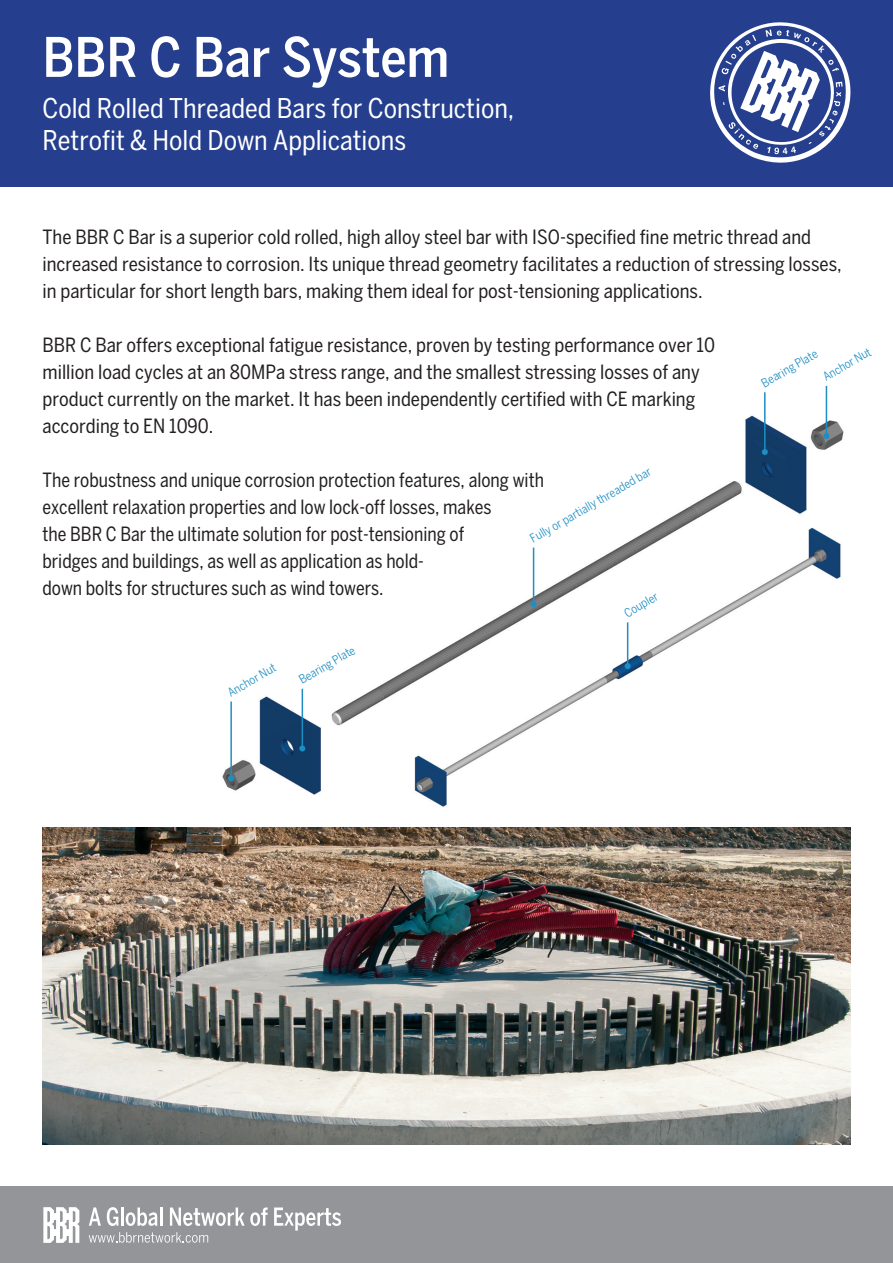
<style>
.page{position:relative;width:893px;height:1263px;background:#fff}
.page>*{position:absolute;margin:0;border:0;box-sizing:border-box;transform-origin:0 0}
.t1{font:500 condensed 54px "Benton Sans";color:#fff}
.t2{font:condensed 27px/32.4px "Benton Sans";color:#fff}
.t3{font:condensed 19.5px/27px "Benton Sans";color:#231f20}
.t4{font:condensed 19.5px/27px "Benton Sans";color:#231f20;scale:.95 1}
.t5{font:condensed 12px/25.3px "Benton Sans";color:#1d8ec4}
</style>
<div class="page">
<div style="left:0;top:1186px;width:893px;height:77px;background:#939598"></div>
<div style="left:0;top:0;width:893px;height:186px;background:#253f8e"></div>
<svg style="left:710px;top:22px;width:140px;height:141px"></svg>
<svg style="left:89px;top:1207px;width:12px;height:19px"></svg>
<svg style="left:107px;top:1207px;width:11px;height:19px"></svg>
<hr style="left:121px;top:1207px;width:3px;height:19px;background:#fff">
<svg style="left:126px;top:1207px;width:36px;height:19px"></svg>
<svg style="left:170px;top:1207px;width:98px;height:19px"></svg>
<svg style="left:274px;top:1207px;width:67px;height:23px"></svg>
<svg style="left:89px;top:1232px;width:119px;height:11px"></svg>
<svg style="left:43px;top:1207px;width:36px;height:36px"></svg>
<img style="left:222px;top:385px;width:622px;height:410px">
<img style="left:406px;top:522px;width:438px;height:285px">
<hr style="left:230px;top:701px;width:2px;height:77px;background:#1d8ec4">
<svg style="left:228px;top:775px;width:6px;height:6px"></svg>
<hr style="left:302px;top:689px;width:1px;height:59px;background:#1d8ec4">
<svg style="left:299px;top:745px;width:6px;height:6px"></svg>
<hr style="left:533px;top:548px;width:1px;height:56px;background:#1d8ec4">
<svg style="left:531px;top:601px;width:6px;height:6px"></svg>
<hr style="left:764px;top:392px;width:2px;height:60px;background:#1d8ec4">
<svg style="left:762px;top:449px;width:6px;height:6px"></svg>
<hr style="left:826px;top:386px;width:1px;height:50px;background:#1d8ec4">
<svg style="left:823px;top:433px;width:6px;height:6px"></svg>
<img style="left:43px;top:827px;width:807px;height:318px">
<hr style="left:627px;top:622px;width:1px;height:44px;background:#1d8ec4">
<svg style="left:625px;top:663px;width:6px;height:6px"></svg>
<h1 class="t1" style="left:43px;top:26px;width:408px">BBR C Bar System</h1>
<h2 class="t2" style="left:43px;top:92px;width:473px">Cold Rolled Threaded Bars for Construction,<br>Retrofit &amp; Hold Down Applications</h2>
<p class="t3" style="left:43px;top:223px;width:801px">The BBR C Bar is a superior cold rolled, high alloy steel bar with ISO-specified fine metric thread and increased resistance to corrosion. Its unique thread geometry facilitates a reduction of stressing losses, in particular for short length bars, making them ideal for post-tensioning applications.</p>
<p class="t3" style="left:43px;top:331px;width:674px">BBR C Bar offers exceptional fatigue resistance, proven by testing performance over 10 million load cycles at an 80MPa stress range, and the smallest stressing losses of any product currently on the market. It has been independently certified with CE marking according to EN 1090.</p>
<p class="t4" style="left:43px;top:466px;width:529px">The robustness and unique corrosion protection features, along with excellent relaxation properties and low lock-off losses, makes<br>the BBR C Bar the ultimate solution for post-tensioning of<br>bridges and buildings, as well as application as hold-<br>down bolts for structures such as wind towers.</p>
<p class="t5" style="left:619px;top:603px;width:38px;rotate:-30deg">Coupler</p>
<p class="t5" style="left:805px;top:345px;width:55px;text-indent:-57px;rotate:-30deg">Bearing Plate<br>Anchor Nut</p>
<p class="t5" style="left:525px;top:528px;width:139px;rotate:-30deg">Fully or partially threaded bar</p>
<p class="t5" style="left:222px;top:682px;width:55px;rotate:-30deg">Anchor Nut</p>
<p class="t5" style="left:293px;top:669px;width:64px;rotate:-30deg">Bearing Plate</p>
</div>
